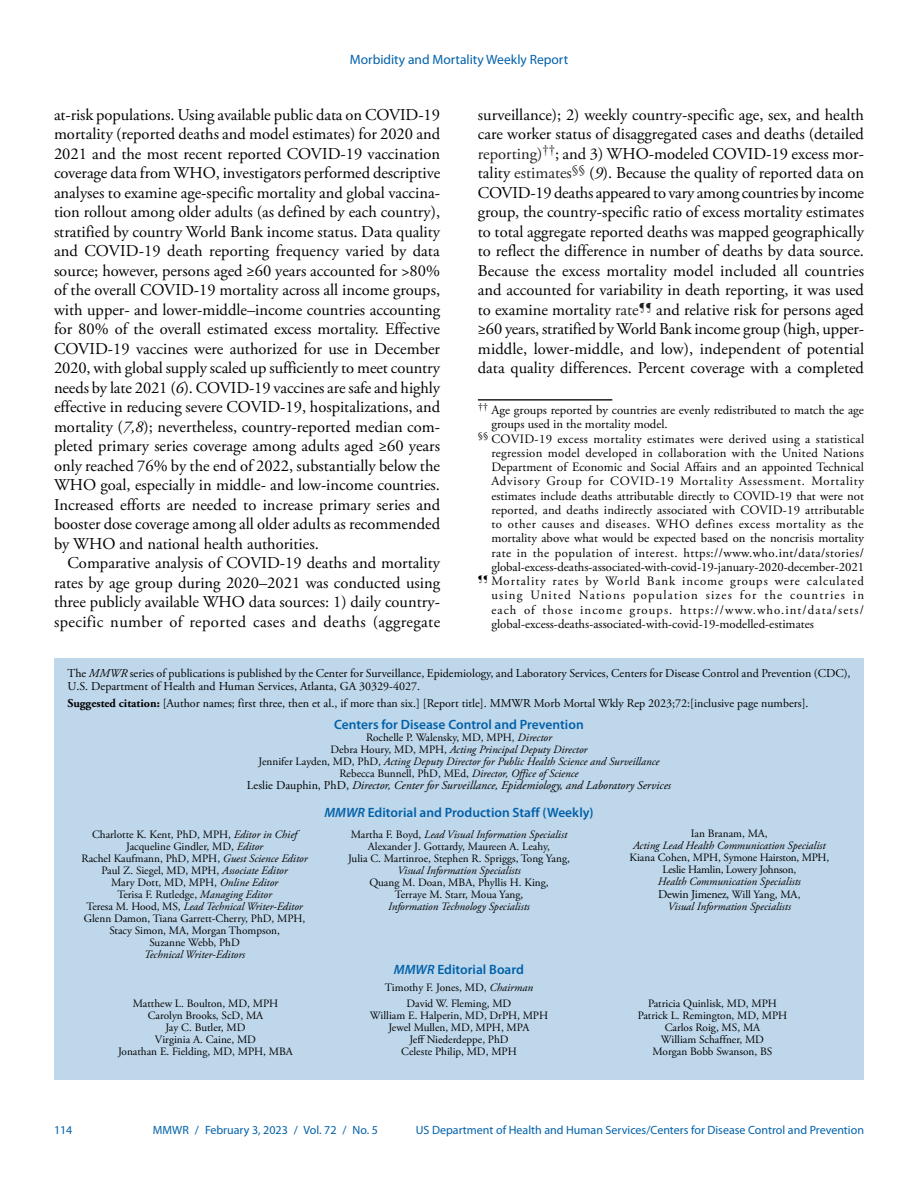
<style>
.page{position:relative;width:918px;height:1188px;background:#fff}
.page>*{position:absolute;margin:0;border:0;box-sizing:border-box;transform-origin:0 0}
.Paragraph{font:16.5px/19.5px "Adobe Garamond Pro";color:#010203;text-align:justify}
.t1{font:600 13.5px "Myriad Pro";color:#0061aa}
.t2{font:13.5px "Myriad Pro";color:#0061aa}
.footnote_no_rule_tex{font:12.75px/14.2px "Adobe Garamond Pro";color:#010203;text-align:justify}
.footnote_w_rule_text{font:12.75px/14.2px "Adobe Garamond Pro";color:#010203}
.t3{font:12px/13.5px "Adobe Garamond Pro";color:#010203}
.t4{font:12px "Myriad Pro";color:#0061aa}
.t5{font:italic 12px "Adobe Garamond Pro";color:#010203}
.t6{font:12px "Adobe Garamond Pro";letter-spacing:-.02em;color:#010203}
.t7{font:11.25px/12px "Adobe Garamond Pro";color:#010203;text-align:center}
.t8{font:italic 11.25px/12px "Adobe Garamond Pro";color:#010203;text-align:center}
.t9{font:11.25px/12px "Adobe Garamond Pro";letter-spacing:-.02em;color:#010203;text-align:center}
.s1{font-style:italic}
.s2{color:#231f20}
.s3{font-weight:700}
.s4{font-style:normal}
.s5{font-size:11.25px}
</style>
<div class="page">
<div style="left:54px;top:659px;width:810px;height:421px;background:#bfd7ea"></div>
<hr style="left:478px;top:399px;width:134px;height:2px;background:#231f20">
<p class="t2" style="left:350px;top:52px;width:220px">Morbidity and Mortality Weekly Report</p>
<p class="Paragraph" style="left:54px;top:106px;width:388px">at-risk populations. Using available public data on COVID-19 mortality (reported deaths and model estimates) for 2020 and 2021 and the most recent reported COVID-19 vaccination coverage data from WHO, investigators performed descriptive analyses to examine age-specific mortality and global vaccina&shy;tion rollout among older adults (as defined by each country), stratified by country World Bank income status. Data quality and COVID-19 death reporting frequency varied by data source; however, persons aged ≥60 years accounted for &gt;80% of the overall COVID-19 mortality across all income groups, with upper- and lower-middle–income countries accounting for 80% of the overall estimated excess mortality. Effective COVID-19 vaccines were authorized for use in December 2020, with global supply scaled up sufficiently to meet country needs by late 2021 (<span class="s1">6</span>). COVID-19 vaccines are safe and highly effective in reducing severe COVID-19, hospitalizations, and mortality (<span class="s1">7,8</span>); nevertheless, country-reported median com&shy;pleted primary series coverage among adults aged ≥60 years only reached 76% by the end of 2022, substantially below the WHO goal, especially in middle- and low-income countries.<br>Increased efforts are needed to increase primary series and booster dose coverage among all older adults as recommended by WHO and national health authorities.</p>
<p class="Paragraph" style="left:54px;top:554px;width:388px;text-indent:14px">Comparative analysis of COVID-19 deaths and mortality rates by age group during 2020–2021 was conducted using three publicly available WHO data sources: 1) daily country&shy;specific number of reported cases and deaths (aggregate</p>
<p class="Paragraph" style="left:478px;top:106px;width:388px">surveillance); 2) weekly country-specific age, sex, and health care worker status of disaggregated cases and deaths (detailed <span class="s2">reporting)</span><sup>††</sup>; and 3) WHO-modeled COVID-19 excess mor&shy;tality <span class="s2">estimates</span><sup>§§</sup> (<span class="s1">9</span>). Because the quality of reported data on COVID-19 deaths appeared to vary among countries by income group, the country-specific ratio of excess mortality estimates to total aggregate reported deaths was mapped geographically to reflect the difference in number of deaths by data source.<br>Because the excess mortality model included all countries and accounted for variability in death reporting, it was used to examine mortality <span class="s2">rate</span><sup>¶¶</sup> and relative risk for persons aged ≥60 years, stratified by World Bank income group (high, upper&shy;middle, lower-middle, and low), independent of potential data quality differences. Percent coverage with a completed</p>
<p class="footnote_w_rule_text" style="left:491px;top:404px;width:374px;text-indent:-13px"><sup>††</sup> Age groups reported by countries are evenly redistributed to match the age groups used in the mortality model.</p>
<p class="footnote_no_rule_tex" style="left:491px;top:432px;width:374px;text-indent:-14px"><sup>§§</sup> COVID-19 excess mortality estimates were derived using a statistical regression model developed in collaboration with the United Nations Department of Economic and Social Affairs and an appointed Technical Advisory Group for COVID-19 Mortality Assessment. Mortality estimates include deaths attributable directly to COVID-19 that were not reported, and deaths indirectly associated with COVID-19 attributable to other causes and diseases. WHO defines excess mortality as the mortality above what would be expected based on the noncrisis mortality rate in the population of interest. https://www.who.int/data/stories/ global-excess-deaths-associated-with-covid-19-january-2020-december-2021</p>
<p class="footnote_no_rule_tex" style="left:491px;top:575px;width:374px;text-indent:-14px"><sup>¶¶</sup> Mortality rates by World Bank income groups were calculated using United Nations population sizes for the countries in each of those income groups. https://www.who.int/data/sets/ global-excess-deaths-associated-with-covid-19-modelled-estimates</p>
<p class="t3" style="left:68px;top:667px;width:785px">The <span class="s1">MMWR</span> series of publications is published by the Center for Surveillance, Epidemiology, and Laboratory Services, Centers for Disease Control and Prevention (CDC),<br>U.S. Department of Health and Human Services, Atlanta, GA 30329-4027.</p>
<p class="t3" style="left:68px;top:697px;width:743px"><span class="s3">Suggested citation:</span> [Author names; first three, then et al., if more than six.] [Report title]. MMWR Morb Mortal Wkly Rep 2023;72:[inclusive page numbers].</p>
<p class="t1" style="left:334px;top:717px;width:251px">Centers for Disease Control and Prevention</p>
<p class="t8" style="left:259px;top:731px;width:402px"><span class="s4">Rochelle P. Walensky, MD, MPH,</span> Director<br><span class="s4">Debra Houry, MD, MPH,</span> Acting Principal Deputy Director<br><span class="s4">Jennifer Layden, MD, PhD,</span> Acting Deputy Director for Public Health Science and Surveillance <span class="s4">Rebecca Bunnell, PhD, MEd,</span> Director, Office of Science</p>
<p class="t5" style="left:247px;top:778px;width:426px"><span class="s4">Leslie Dauphin, PhD,</span> Director, Center for Surveillance, Epidemiology, and Laboratory Services</p>
<p class="t1" style="left:324px;top:805px;width:271px"><span class="s1">MMWR</span> Editorial and Production Staff (Weekly)</p>
<p class="t7" style="left:82px;top:829px;width:228px">Charlotte K. Kent, PhD, MPH, <span class="s1">Editor in Chief </span>Jacqueline Gindler, MD, <span class="s1">Editor<br></span>Rachel Kaufmann, PhD, MPH, <span class="s1">Guest Science Editor </span>Paul Z. Siegel, MD, MPH, <span class="s1">Associate Editor<br></span>Mary Dott, MD, MPH, <span class="s1">Online Editor<br></span>Terisa F. Rutledge, <span class="s1">Managing Editor<br></span>Teresa M. Hood, MS, <span class="s1">Lead Technical Writer-Editor </span>Glenn Damon, Tiana Garrett-Cherry, PhD, MPH, Stacy Simon, MA, Morgan Thompson,<br>Suzanne Webb, PhD</p>
<p class="t8" style="left:144px;top:948px;width:103px">Technical Writer-Editors</p>
<p class="t7" style="left:691px;top:828px;width:78px">Ian Branam, MA,</p>
<p class="t8" style="left:633px;top:840px;width:194px">Acting Lead Health Communication Specialist</p>
<p class="t9" style="left:629px;top:852px;width:201px">Kiana Cohen, MPH, Symone Hairston, MPH,<br>Leslie Hamlin, Lowery Johnson,</p>
<p class="t8" style="left:658px;top:876px;width:145px">Health Communication Specialists</p>
<p class="t6" style="left:658px;top:887px;width:144px">Dewin Jimenez, <span class="s5">Will Yang, MA,</span></p>
<p class="t8" style="left:668px;top:901px;width:125px">Visual Information Specialists</p>
<p class="t7" style="left:348px;top:829px;width:223px">Martha F. Boyd, <span class="s1">Lead Visual Information Specialist<br></span>Alexander J. Gottardy, Maureen A. Leahy,<br>Julia C. Martinroe, Stephen R. Spriggs, Tong Yang,</p>
<p class="t8" style="left:397px;top:864px;width:125px">Visual Information Specialists</p>
<p class="t7" style="left:369px;top:877px;width:181px">Quang M. Doan, MBA, Phyllis H. King,<br>Terraye M. Starr, Moua Yang,</p>
<p class="t8" style="left:388px;top:900px;width:143px">Information Technology Specialists</p>
<p class="t1" style="left:394px;top:962px;width:132px"><span class="s1">MMWR</span> Editorial Board</p>
<p class="t7" style="left:385px;top:982px;width:150px">Timothy F. Jones, MD, <span class="s1">Chairman</span></p>
<p class="t7" style="left:118px;top:998px;width:176px">Matthew L. Boulton, MD, MPH<br>Carolyn Brooks, ScD, MA<br>Jay C. Butler, MD<br>Virginia A. Caine, MD<br>Jonathan E. Fielding, MD, MPH, MBA</p>
<p class="t7" style="left:370px;top:998px;width:180px">David W. Fleming, MD<br>William E. Halperin, MD, DrPH, MPH<br>Jewel Mullen, MD, MPH, MPA<br>Jeff Niederdeppe, PhD<br>Celeste Philip, MD, MPH</p>
<p class="t7" style="left:638px;top:998px;width:151px">Patricia Quinlisk, MD, MPH<br>Patrick L. Remington, MD, MPH<br>Carlos Roig, MS, MA<br>William Schaffner, MD<br>Morgan Bobb Swanson, BS</p>
<p class="t4" style="left:54px;top:1123px;width:20px">114</p>
<p class="t4" style="left:153px;top:1123px;width:226px">MMWR / February 3, 2023 / Vol. 72 / No. 5</p>
<p class="t4" style="left:416px;top:1123px;width:450px">US Department of Health and Human Services/Centers for Disease Control and Prevention</p>
</div>
